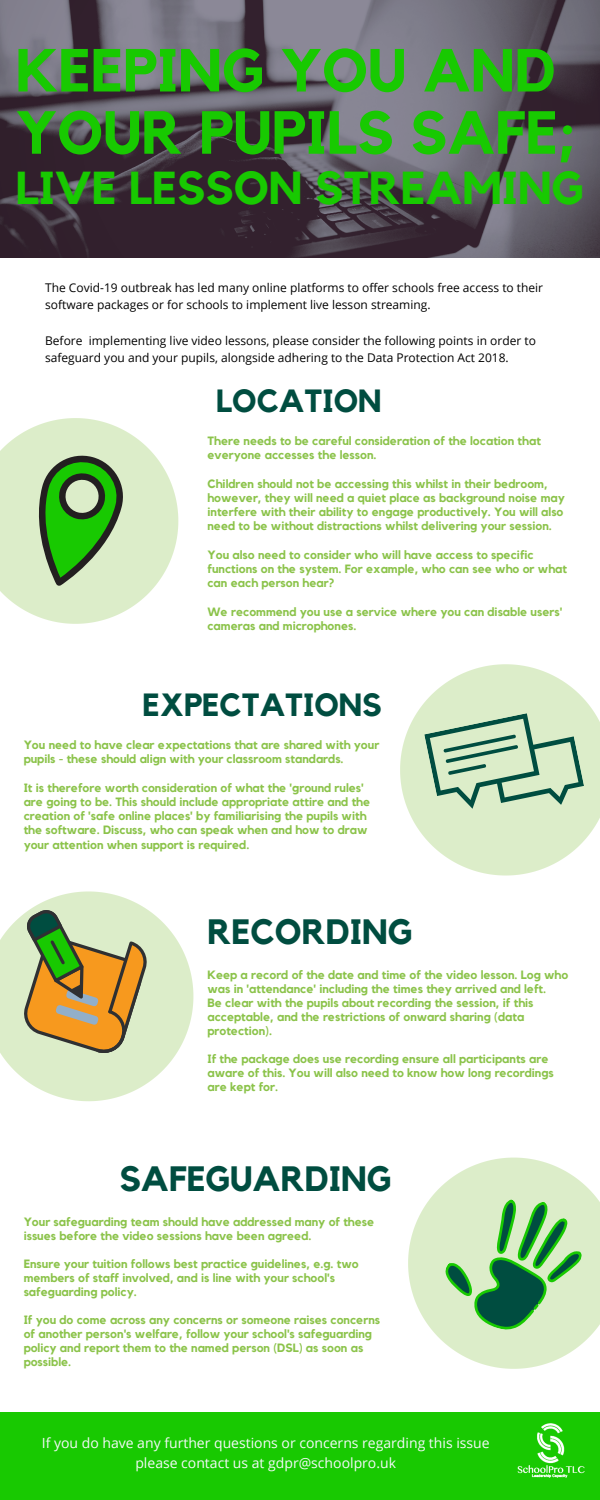
<style>
.page{position:relative;width:600px;height:1500px;background:#fff}
.page>*{position:absolute;margin:0;border:0;box-sizing:border-box;transform-origin:0 0}
.t1{font:700 60px/62.2px "Kollektif";color:#18c901}
.t2{font:700 46px "Kollektif";color:#18c901}
.t3{font:700 35.1px "Kollektif";color:#004d40}
.t4{font:700 32px "Kollektif";color:#004d40}
.t5{font:14px/19.5px "Open Sans";color:#f5f8fa;text-align:center}
.t6{font:700 12px/14.2px "Kollektif";color:#8bc34a}
.t7{font:12px/16.6px "Open Sans";color:#000}
</style>
<div class="page">
<svg style="left:0;top:418px;width:178px;height:206px;fill:#dcedc9"></svg>
<svg style="left:400px;top:664px;width:200px;height:212px;fill:#dcedc9"></svg>
<svg style="left:0;top:891px;width:193px;height:210px;fill:#dcedc9"></svg>
<div style="left:0;top:1412px;width:600px;height:88px;background:#18c901"></div>
<svg style="left:0;top:0;width:600px;height:258px;background:#5a525e"></svg>
<img style="left:517px;top:1423px;width:68px;height:55px">
<svg style="left:19px;top:447px;width:113px;height:149px;background:#8ec17c"></svg>
<svg style="left:424px;top:713px;width:163px;height:104px;background:#b3cfb0"></svg>
<svg style="left:8px;top:900px;width:146px;height:160px;background:#c4bb7d"></svg>
<svg style="left:408px;top:1158px;width:192px;height:211px;fill:#dcedc9"></svg>
<svg style="left:437px;top:1198px;width:147px;height:142px;background:#9bc899"></svg>
<h1 class="t1" style="left:16px;top:42px;width:561px">KEEPING YOU AND<br>YOUR PUPILS SAFE;</h1>
<h2 class="t2" style="left:16px;top:167px;width:570px">LIVE LESSON STREAMING</h2>
<p class="t7" style="left:45px;top:280px;width:500px">The Covid-19 outbreak has led many online platforms to offer schools free access to their software packages or for schools to implement live lesson streaming.</p>
<p class="t7" style="left:45px;top:332px;width:492px">Before implementing live video lessons, please consider the following points in order to safeguard you and your pupils, alongside adhering to the Data Protection Act 2018.</p>
<h3 class="t4" style="left:216px;top:387px;width:167px">LOCATION</h3>
<p class="t6" style="left:207px;top:434px;width:335px">There needs to be careful consideration of the location that everyone accesses the lesson.</p>
<p class="t6" style="left:207px;top:477px;width:359px">Children should not be accessing this whilst in their bedroom, however, they will need a quiet place as background noise may interfere with their ability to engage productively. You will also need to be without distractions whilst delivering your session.</p>
<p class="t6" style="left:207px;top:548px;width:361px">You also need to consider who will have access to specific functions on the system. For example, who can see who or what can each person hear?</p>
<p class="t6" style="left:207px;top:605px;width:356px">We recommend you use a service where you can disable users' cameras and microphones.</p>
<h3 class="t4" style="left:142px;top:690px;width:241px">EXPECTATIONS</h3>
<p class="t6" style="left:24px;top:738px;width:357px">You need to have clear expectations that are shared with your pupils - these should align with your classroom standards.</p>
<p class="t6" style="left:24px;top:781px;width:348px">It is therefore worth consideration of what the 'ground rules' are going to be. This should include appropriate attire and the creation of 'safe online places' by familiarising the pupils with the software. Discuss, who can speak when and how to draw your attention when support is required.</p>
<h3 class="t3" style="left:207px;top:916px;width:206px">RECORDING</h3>
<p class="t6" style="left:207px;top:968px;width:362px">Keep a record of the date and time of the video lesson. Log who was in 'attendance' including the times they arrived and left.<br>Be clear with the pupils about recording the session, if this acceptable, and the restrictions of onward sharing (data protection).</p>
<p class="t6" style="left:207px;top:1052px;width:348px">If the package does use recording ensure all participants are aware of this. You will also need to know how long recordings are kept for.</p>
<h3 class="t3" style="left:119px;top:1162px;width:273px">SAFEGUARDING</h3>
<p class="t6" style="left:24px;top:1215px;width:352px">Your safeguarding team should have addressed many of these issues before the video sessions have been agreed.</p>
<p class="t6" style="left:24px;top:1257px;width:337px">Ensure your tuition follows best practice guidelines, e.g. two members of staff involved, and is line with your school's safeguarding policy.</p>
<p class="t6" style="left:24px;top:1313px;width:358px">If you do come across any concerns or someone raises concerns of another person's welfare, follow your school's safeguarding policy and report them to the named person (DSL) as soon as possible.</p>
<p class="t5" style="left:42px;top:1433px;width:449px">If you do have any further questions or concerns regarding this issue please contact us at gdpr@schoolpro.uk</p>
</div>
